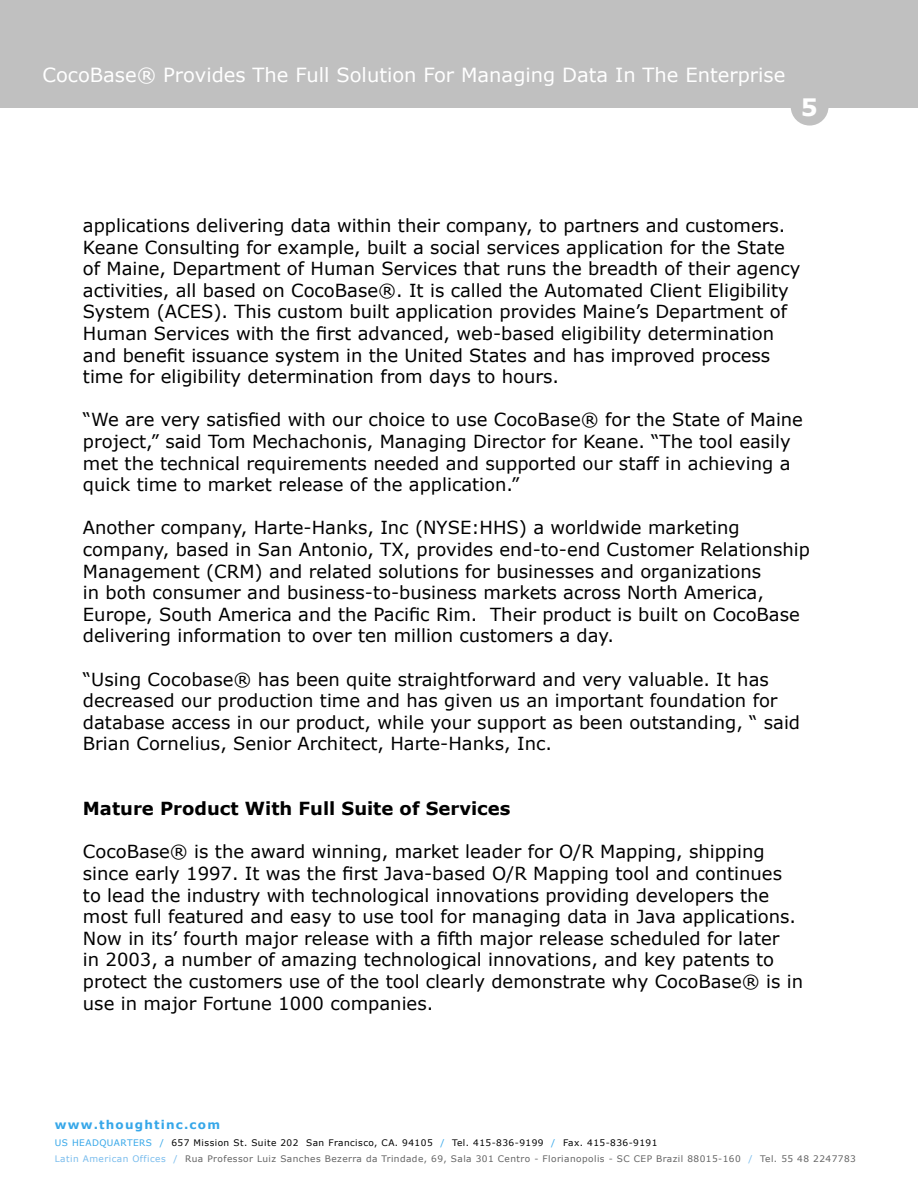
<style>
.page{position:relative;width:918px;height:1188px;background:#fff}
.page>*{position:absolute;margin:0;border:0;box-sizing:border-box;transform-origin:0 0}
.t1{font:700 24px "Verdana";color:#fff}
.t2{font:19.5px "Verdana";color:#fff}
.t3{font:18px/21.6px "Verdana";color:#000}
.heading_1{font:700 18px "Verdana";color:#000}
.t4{font:700 12px "Verdana";letter-spacing:.1em;color:#36a7e9}
.t5{font:9px/16.5px "Verdana";letter-spacing:.05em;color:#636363}
.s1{color:#36a7e9}
.s2{color:#000}
.s3{color:#79bced}
</style>
<div class="page">
<div style="left:0;top:0;width:918px;height:108px;background:#c0c0c0"></div>
<div style="left:791px;top:88px;width:38px;height:38px;background:#c0c0c0;border-radius:50%"></div>
<p class="t2" style="left:42px;top:63px;width:744px">CocoBase® Provides The Full Solution For Managing Data In The Enterprise</p>
<h1 class="t1" style="left:801px;top:92px;width:19px">5</h1>
<p class="t3" style="left:83px;top:214px;width:719px">applications delivering data within their company, to partners and customers.<br>Keane Consulting for example, built a social services application for the State of Maine, Department of Human Services that runs the breadth of their agency activities, all based on CocoBase®. It is called the Automated Client Eligibility System (ACES). This custom built application provides Maine’s Department of Human Services with the first advanced, web-based eligibility determination and benefit issuance system in the United States and has improved process time for eligibility determination from days to hours.</p>
<p class="t3" style="left:83px;top:408px;width:722px">“We are very satisfied with our choice to use CocoBase® for the State of Maine project,” said Tom Mechachonis, Managing Director for Keane. “The tool easily met the technical requirements needed and supported our staff in achieving a quick time to market release of the application.”</p>
<p class="t3" style="left:83px;top:516px;width:729px">Another company, Harte-Hanks, Inc (NYSE:HHS) a worldwide marketing company, based in San Antonio, TX, provides end-to-end Customer Relationship Management (CRM) and related solutions for businesses and organizations<br>in both consumer and business-to-business markets across North America, Europe, South America and the Pacific Rim. Their product is built on CocoBase delivering information to over ten million customers a day.</p>
<p class="t3" style="left:83px;top:668px;width:719px">“Using Cocobase® has been quite straightforward and very valuable. It has decreased our production time and has given us an important foundation for database access in our product, while your support as been outstanding, “ said Brian Cornelius, Senior Architect, Harte-Hanks, Inc.</p>
<p class="heading_1" style="left:83px;top:797px;width:429px">Mature Product With Full Suite of Services</p>
<p class="t3" style="left:83px;top:840px;width:722px">CocoBase® is the award winning, market leader for O/R Mapping, shipping since early 1997. It was the first Java-based O/R Mapping tool and continues to lead the industry with technological innovations providing developers the most full featured and easy to use tool for managing data in Java applications.<br>Now in its’ fourth major release with a fifth major release scheduled for later<br>in 2003, a number of amazing technological innovations, and key patents to protect the customers use of the tool clearly demonstrate why CocoBase® is in use in major Fortune 1000 companies.</p>
<p class="t4" style="left:55px;top:1117px;width:167px">www.thoughtinc.com</p>
<p class="t5" style="left:55px;top:1134px;width:803px"><span class="s1">US HEADQUARTERS /</span> <span class="s2">657 Mission St. Suite 202 San Francisco, CA. 94105</span> <span class="s1">/</span> <span class="s2">Tel. 415-836-9199</span> <span class="s1">/</span> <span class="s2">Fax. 415-836-9191<br></span><span class="s3">Latin American Offices /</span> Rua Professor Luiz Sanches Bezerra da Trindade, 69, Sala 301 Centro - Florianopolis - SC CEP Brazil 88015-160 <span class="s3">/</span> Tel. 55 48 2247783</p>
</div>
